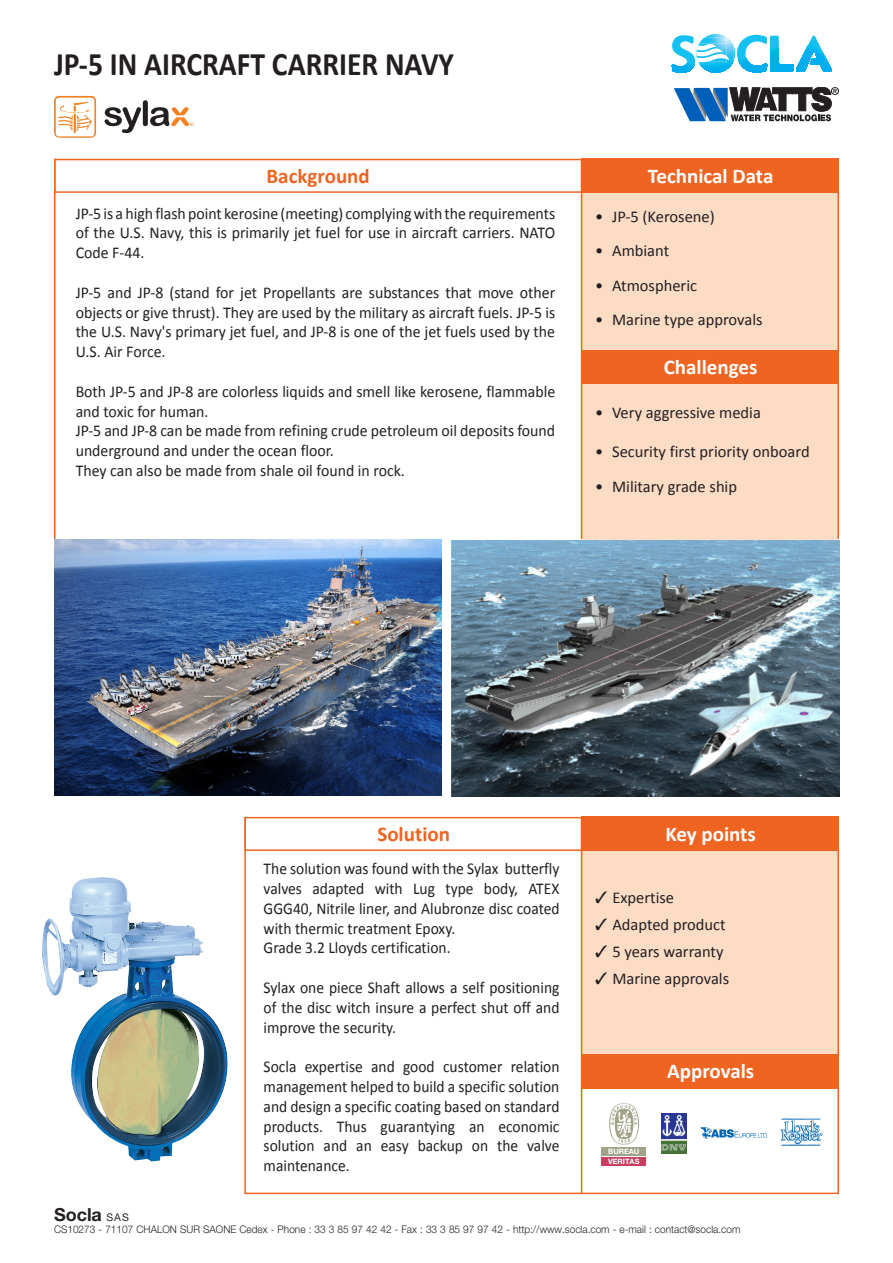
<style>
.page{position:relative;width:893px;height:1263px;background:#fff}
.page>*{position:absolute;margin:0;border:0;box-sizing:border-box;transform-origin:0 0}
.t1{font:700 33px "Calibri";color:#231f20;scale:.9 1}
.t2{font:700 21px "Calibri";color:#fff}
.t3{font:700 21px "Calibri";color:#f06422}
.t4{font:700 18px "Helvetica Neue";color:#231f20}
.t5{font:16.5px/19.8px "Calibri";color:#231f20;text-align:justify;scale:.96 1}
.t6{font:16.5px/19.8px "Calibri";color:#231f20;text-align:justify;scale:.94 1}
.t7{font:16.5px "Calibri";color:#231f20}
.t8{font:300 10.5px "Helvetica Neue";color:#231f20;scale:.96 1}
.t9{font:700 7.35px/9.8px "Helvetica Neue";color:#fff}
.s1{font-weight:400;font-size:10.5px}
</style>
<div class="page">
<div style="left:582px;top:851px;width:257px;height:204px;background:#fcdcc5"></div>
<img style="left:42px;top:877px;width:186px;height:284px">
<div style="left:54px;top:159px;width:528px;height:34px;background:#fff;border:2px solid #f06422"></div>
<div style="left:582px;top:159px;width:257px;height:34px;background:#f06422"></div>
<div style="left:582px;top:193px;width:257px;height:165px;background:#fcdcc5"></div>
<div style="left:582px;top:350px;width:257px;height:34px;background:#f06422"></div>
<div style="left:582px;top:384px;width:257px;height:161px;background:#fcdcc5"></div>
<svg style="left:105px;top:100px;width:88px;height:33px"></svg>
<img style="left:54px;top:96px;width:43px;height:42px">
<img style="left:609px;top:1103px;width:30px;height:42px">
<div style="left:601px;top:1147px;width:45px;height:9px;background:#a1a288"></div>
<div style="left:601px;top:1156px;width:45px;height:9px;background:#c83f62"></div>
<img style="left:661px;top:1113px;width:25px;height:40px">
<img style="left:700px;top:1127px;width:68px;height:12px">
<img style="left:780px;top:1118px;width:43px;height:28px">
<img style="left:54px;top:539px;width:388px;height:257px">
<svg style="left:672px;top:34px;width:160px;height:39px"></svg>
<div style="left:244px;top:817px;width:338px;height:34px;background:#fff;border:2px solid #f06422"></div>
<div style="left:582px;top:817px;width:257px;height:34px;background:#f06422"></div>
<div style="left:582px;top:1054px;width:257px;height:34px;background:#f06422"></div>
<hr style="left:581px;top:817px;width:1px;height:376px;background:#f06422">
<hr style="left:244px;top:817px;width:2px;height:376px;background:#f06422">
<hr style="left:581px;top:159px;width:1px;height:380px;background:#f06422">
<hr style="left:54px;top:159px;width:2px;height:380px;background:#f06422">
<hr style="left:244px;top:1192px;width:595px;height:2px;background:#f06422">
<hr style="left:837px;top:818px;width:2px;height:376px;background:#f06422">
<svg style="left:674px;top:87px;width:165px;height:34px"></svg>
<hr style="left:837px;top:159px;width:2px;height:380px;background:#f06422">
<img style="left:452px;top:540px;width:387px;height:257px">
<h1 class="t1" style="left:54px;top:43px;width:446px">JP-5 IN AIRCRAFT CARRIER NAVY</h1>
<p class="t3" style="left:267px;top:162px;width:105px">Background</p>
<p class="t2" style="left:648px;top:162px;width:127px">Technical Data</p>
<p class="t7" style="left:595px;top:206px;width:121px">• JP-5 (Kerosene)</p>
<p class="t7" style="left:595px;top:240px;width:76px">• Ambiant</p>
<p class="t7" style="left:595px;top:275px;width:104px">• Atmospheric</p>
<p class="t7" style="left:595px;top:309px;width:169px">• Marine type approvals</p>
<p class="t2" style="left:664px;top:354px;width:95px">Challenges</p>
<p class="t7" style="left:595px;top:402px;width:167px">• Very aggressive media</p>
<p class="t7" style="left:595px;top:441px;width:216px">• Security first priority onboard</p>
<p class="t7" style="left:595px;top:476px;width:143px">• Military grade ship</p>
<p class="t5" style="left:76px;top:203px;width:501px">JP-5 is a high flash point kerosine (meeting) complying with the requirements of the U.S. Navy, this is primarily jet fuel for use in aircraft carriers. NATO Code F-44.</p>
<p class="t5" style="left:76px;top:282px;width:501px">JP-5 and JP-8 (stand for jet Propellants are substances that move other objects or give thrust). They are used by the military as aircraft fuels. JP-5 is the U.S. Navy's primary jet fuel, and JP-8 is one of the jet fuels used by the U.S. Air Force.</p>
<p class="t5" style="left:76px;top:381px;width:501px;text-align:left">Both JP-5 and JP-8 are colorless liquids and smell like kerosene, flammable and toxic for human.<br>JP-5 and JP-8 can be made from refining crude petroleum oil deposits found underground and under the ocean floor.<br>They can also be made from shale oil found in rock.</p>
<p class="t3" style="left:377px;top:820px;width:74px">Solution</p>
<p class="t2" style="left:665px;top:820px;width:92px">Key points</p>
<p class="t6" style="left:264px;top:859px;width:316px;text-align:left">The solution was found with the Sylax butterfly valves adapted with Lug type body, ATEX GGG40, Nitrile liner, and Alubronze disc coated with thermic treatment Epoxy.<br>Grade 3.2 Lloyds certification.</p>
<p class="t6" style="left:264px;top:978px;width:316px">Sylax one piece Shaft allows a self positioning of the disc witch insure a perfect shut off and improve the security.</p>
<p class="t6" style="left:264px;top:1057px;width:316px">Socla expertise and good customer relation management helped to build a specific solution and design a specific coating based on standard products. Thus guarantying an economic solution and an easy backup on the valve maintenance.</p>
<p class="t7" style="left:595px;top:887px;width:81px">✓ Expertise</p>
<p class="t7" style="left:595px;top:914px;width:132px">✓ Adapted product</p>
<p class="t7" style="left:595px;top:941px;width:130px">✓ 5 years warranty</p>
<p class="t7" style="left:595px;top:968px;width:136px">✓ Marine approvals</p>
<p class="t9" style="left:608px;top:1146px;width:33px">BUREAU<br>VERITAS</p>
<p class="t2" style="left:667px;top:1058px;width:89px">Approvals</p>
<p class="t4" style="left:54px;top:1203px;width:76px">Socla <span class="s1">SAS</span></p>
<p class="t8" style="left:54px;top:1223px;width:717px">CS10273 - 71107 CHALON SUR SAONE Cedex - Phone : 33 3 85 97 42 42 - Fax : 33 3 85 97 97 42 - http://www.socla.com - e-mail : contact@socla.com</p>
</div>
